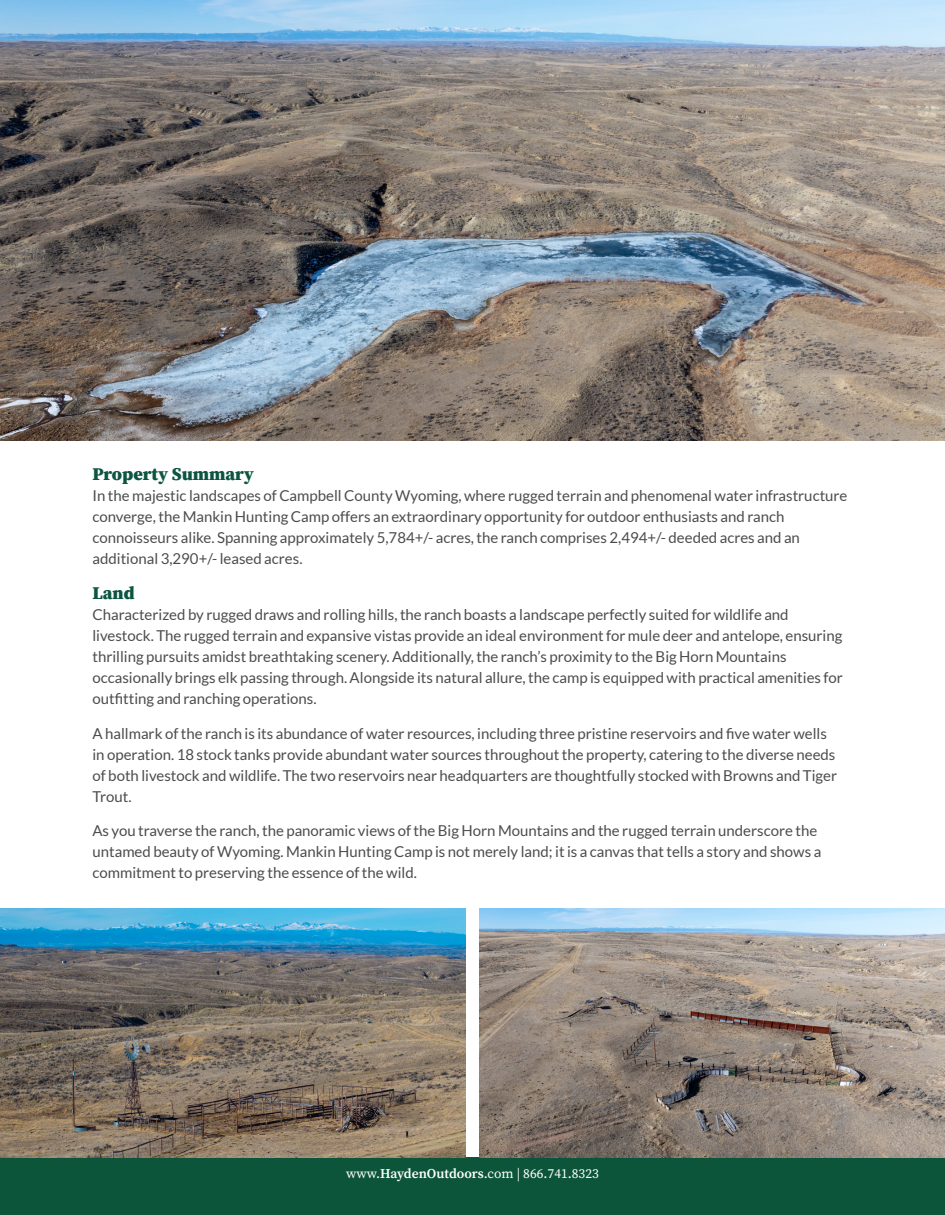
<style>
.page{position:relative;width:945px;height:1215px;background:#fff}
.page>*{position:absolute;margin:0;border:0;box-sizing:border-box;transform-origin:0 0}
.t1{font:900 18px "Source Serif Pro";color:#0d5540}
.Description_Paragraph{font:15px/21px "Lato";color:#4b4c4d}
.t2{font:13.5px "Source Serif Pro";color:#fff}
.s1{font-weight:600}
</style>
<div class="page">
<div style="left:0;top:1158px;width:945px;height:57px;background:#0d553a"></div>
<img style="left:1px;top:0;width:944px;height:440px">
<img style="left:0;top:908px;width:466px;height:250px">
<img style="left:479px;top:908px;width:466px;height:250px">
<p class="t1" style="left:92px;top:462px;width:163px">Property Summary</p>
<p class="Description_Paragraph" style="left:92px;top:485px;width:757px">In the majestic landscapes of Campbell County Wyoming, where rugged terrain and phenomenal water infrastructure converge, the Mankin Hunting Camp offers an extraordinary opportunity for outdoor enthusiasts and ranch connoisseurs alike. Spanning approximately 5,784+/- acres, the ranch comprises 2,494+/- deeded acres and an additional 3,290+/- leased acres.</p>
<p class="t1" style="left:92px;top:581px;width:44px">Land</p>
<p class="Description_Paragraph" style="left:92px;top:604px;width:752px">Characterized by rugged draws and rolling hills, the ranch boasts a landscape perfectly suited for wildlife and livestock. The rugged terrain and expansive vistas provide an ideal environment for mule deer and antelope, ensuring thrilling pursuits amidst breathtaking scenery. Additionally, the ranch’s proximity to the Big Horn Mountains occasionally brings elk passing through. Alongside its natural allure, the camp is equipped with practical amenities for outfitting and ranching operations.</p>
<p class="Description_Paragraph" style="left:92px;top:723px;width:746px">A hallmark of the ranch is its abundance of water resources, including three pristine reservoirs and five water wells in operation. 18 stock tanks provide abundant water sources throughout the property, catering to the diverse needs of both livestock and wildlife. The two reservoirs near headquarters are thoughtfully stocked with Browns and Tiger Trout.</p>
<p class="Description_Paragraph" style="left:92px;top:820px;width:730px">As you traverse the ranch, the panoramic views of the Big Horn Mountains and the rugged terrain underscore the untamed beauty of Wyoming. Mankin Hunting Camp is not merely land; it is a canvas that tells a story and shows a commitment to preserving the essence of the wild.</p>
<p class="t2" style="left:346px;top:1164px;width:254px">www.<span class="s1">HaydenOutdoors</span>.com | 866.741.8323</p>
</div>
